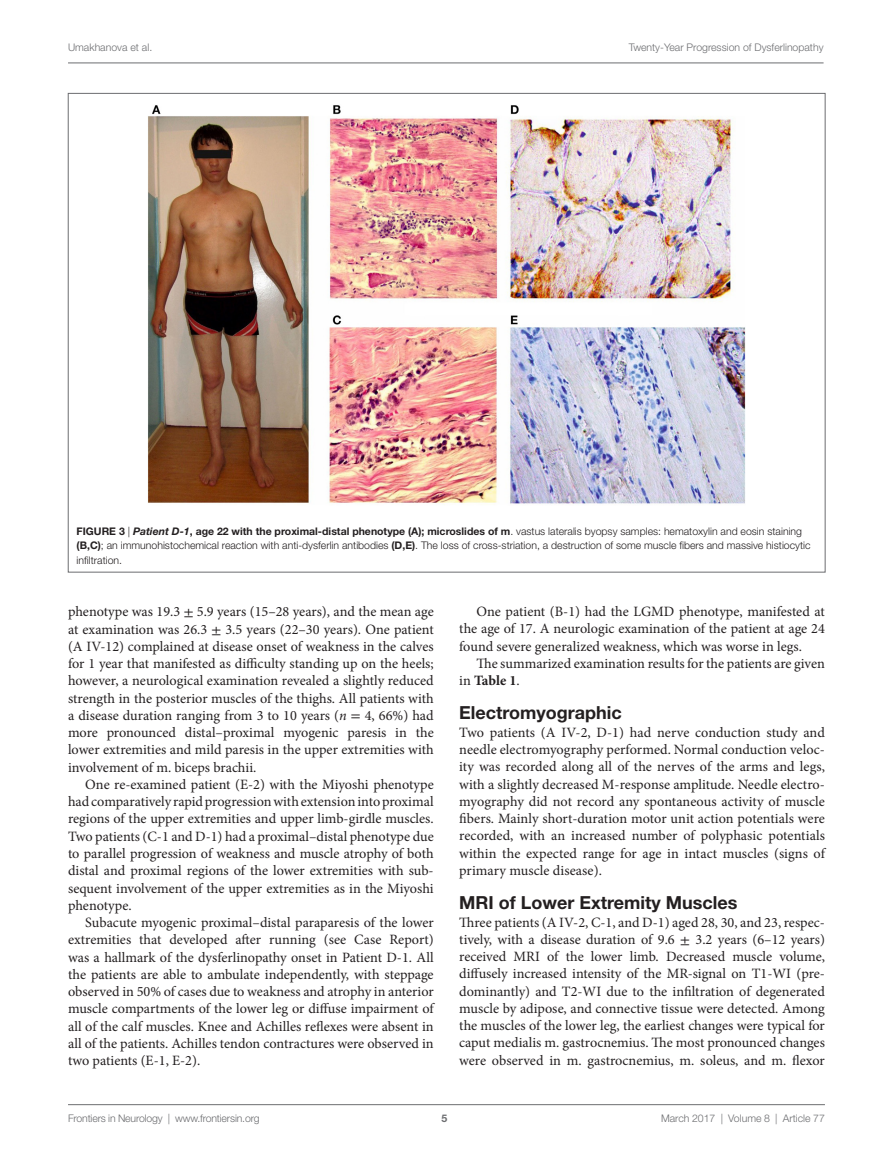
<style>
.page{position:relative;width:893px;height:1170px;background:#fff}
.page>*{position:absolute;margin:0;border:0;box-sizing:border-box;transform-origin:0 0}
.t1{font:700 18px "Helvetica Neue LT Std";color:#231f20}
.t2{font:14.25px/17.2px "Minion Pro";color:#231f20;text-align:justify}
.t3{font:300 10.5px/14.2px "Helvetica Neue LT Std";color:#231f20}
.t4{font:300 10.5px "Helvetica Neue LT Std";color:#6c6d70}
.t5{font:700 10.5px "Helvetica Neue LT Std";color:#6c6d70}
.s1{font-weight:700}
.s2{font-weight:700;font-style:italic}
.s3{font-family:"STIX General"}
.s4{font-style:italic}
</style>
<div class="page">
<img style="left:148px;top:105px;width:597px;height:400px">
<hr style="left:68px;top:1104px;width:757px;height:1px;background:#6c6d70">
<hr style="left:68px;top:63px;width:755px;height:1px;background:#6c6d70">
<p class="t4" style="left:68px;top:41px;width:86px">Umakhanova et al.</p>
<p class="t4" style="left:629px;top:41px;width:196px">Twenty-Year Progression of Dysferlinopathy</p>
<p class="t3" style="left:77px;top:524px;width:735px"><span class="s1">FIGURE 3</span> | <span class="s2">Patient D-1</span><span class="s1">, age 22 with the proximal-distal phenotype (A); microslides of m</span>. vastus lateralis byopsy samples: hematoxylin and eosin staining <span class="s1">(B,C)</span>; an immunohistochemical reaction with anti-dysferlin antibodies <span class="s1">(D,E)</span>. The loss of cross-striation, a destruction of some muscle fibers and massive histiocytic infiltration.</p>
<p class="t2" style="left:68px;top:603px;width:367px">phenotype was 19.3 <span class="s3">±</span> 5.9 years (15–28 years), and the mean age at examination was 26.3 <span class="s3">±</span> 3.5 years (22–30 years). One patient (A IV-12) complained at disease onset of weakness in the calves for 1 year that manifested as difficulty standing up on the heels; however, a neurological examination revealed a slightly reduced strength in the posterior muscles of the thighs. All patients with a disease duration ranging from 3 to 10 years (<span class="s4">n</span> <span class="s3">=</span> 4, 66%) had more pronounced distal–proximal myogenic paresis in the lower extremities and mild paresis in the upper extremities with involvement of m. biceps brachii.</p>
<p class="t2" style="left:68px;top:775px;width:367px;text-indent:17px">One re-examined patient (E-2) with the Miyoshi phenotype had comparatively rapid progression with extension into proximal regions of the upper extremities and upper limb-girdle muscles.<br>Two patients (C-1 and D-1) had a proximal–distal phenotype due to parallel progression of weakness and muscle atrophy of both distal and proximal regions of the lower extremities with sub&shy;sequent involvement of the upper extremities as in the Miyoshi phenotype.</p>
<p class="t2" style="left:68px;top:913px;width:367px;text-indent:17px">Subacute myogenic proximal–distal paraparesis of the lower extremities that developed after running (see Case Report) was a hallmark of the dysferlinopathy onset in Patient D-1. All the patients are able to ambulate independently, with steppage observed in 50% of cases due to weakness and atrophy in anterior muscle compartments of the lower leg or diffuse impairment of all of the calf muscles. Knee and Achilles reflexes were absent in all of the patients. Achilles tendon contractures were observed in two patients (E-1, E-2).</p>
<p class="t2" style="left:459px;top:603px;width:367px;text-indent:17px">One patient (B-1) had the LGMD phenotype, manifested at the age of 17. A neurologic examination of the patient at age 24 found severe generalized weakness, which was worse in legs.</p>
<p class="t2" style="left:459px;top:654px;width:367px;text-indent:17px">The summarized examination results for the patients are given in <span class="s1">Table 1</span>.</p>
<p class="t1" style="left:459px;top:701px;width:164px">Electromyographic</p>
<p class="t2" style="left:459px;top:723px;width:367px">Two patients (A IV-2, D-1) had nerve conduction study and needle electromyography performed. Normal conduction veloc&shy;ity was recorded along all of the nerves of the arms and legs, with a slightly decreased M-response amplitude. Needle electro&shy;myography did not record any spontaneous activity of muscle fibers. Mainly short-duration motor unit action potentials were recorded, with an increased number of polyphasic potentials within the expected range for age in intact muscles (signs of primary muscle disease).</p>
<p class="t1" style="left:459px;top:891px;width:280px">MRI of Lower Extremity Muscles</p>
<p class="t2" style="left:459px;top:913px;width:367px">Three patients (A IV-2, C-1, and D-1) aged 28, 30, and 23, respec&shy;tively, with a disease duration of 9.6 <span class="s3">±</span> 3.2 years (6–12 years) received MRI of the lower limb. Decreased muscle volume, diffusely increased intensity of the MR-signal on T1-WI (pre&shy;dominantly) and T2-WI due to the infiltration of degenerated muscle by adipose, and connective tissue were detected. Among the muscles of the lower leg, the earliest changes were typical for caput medialis m. gastrocnemius. The most pronounced changes were observed in m. gastrocnemius, m. soleus, and m. flexor</p>
<p class="t4" style="left:68px;top:1111px;width:193px">Frontiers in Neurology | www.frontiersin.org</p>
<p class="t4" style="left:661px;top:1111px;width:165px">March 2017 | Volume 8 | Article 77</p>
<p class="t5" style="left:441px;top:1111px;width:7px">5</p>
</div>
